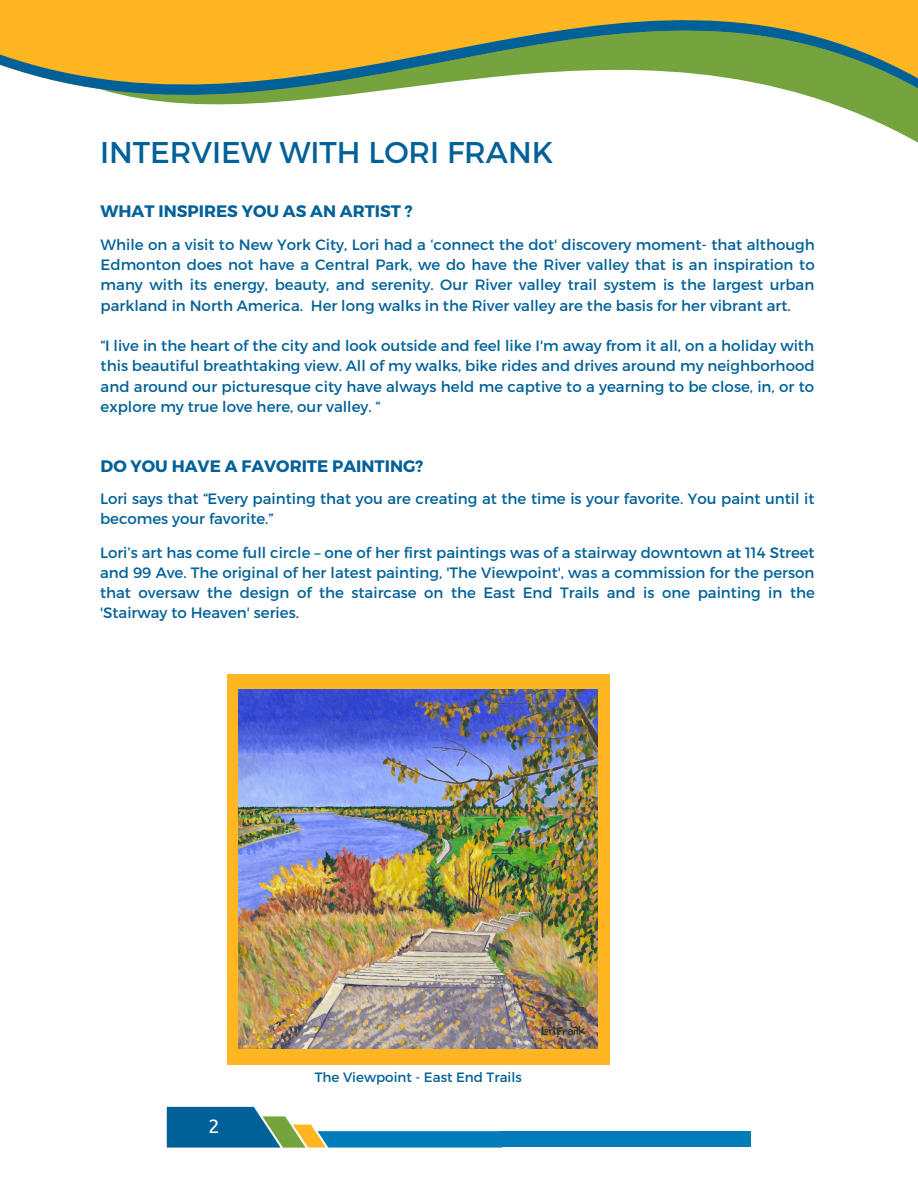
<style>
.page{position:relative;width:918px;height:1188px;background:#fff}
.page>*{position:absolute;margin:0;border:0;box-sizing:border-box;transform-origin:0 0}
.t1{font:30px "Montserrat";color:#006198}
.t2{font:19.8px "Ubuntu";color:#fff}
.t3{font:700 16.65px "Montserrat";color:#006198}
.t4{font:15px/20.2px "Montserrat";color:#006198;text-align:justify}
.t5{font:13.5px "Montserrat";color:#006198}
</style>
<div class="page">
<div style="left:499px;top:1131px;width:252px;height:16px;background:#007db9"></div>
<svg style="left:167px;top:1107px;width:335px;height:41px"></svg>
<svg style="left:0;top:0;width:918px;height:143px"></svg>
<div style="left:227px;top:674px;width:383px;height:390px;background:#ffb620"></div>
<img style="left:239px;top:690px;width:359px;height:358px">
<h1 class="t1" style="left:100px;top:133px;width:455px">INTERVIEW WITH LORI FRANK</h1>
<p class="t3" style="left:101px;top:200px;width:314px">WHAT INSPIRES YOU AS AN ARTIST ?</p>
<p class="t4" style="left:101px;top:234px;width:716px">While on a visit to New York City, Lori had a ‘connect the dot' discovery moment- that although Edmonton does not have a Central Park, we do have the River valley that is an inspiration to many with its energy, beauty, and serenity. Our River valley trail system is the largest urban parkland in North America. Her long walks in the River valley are the basis for her vibrant art.</p>
<p class="t4" style="left:101px;top:335px;width:716px">“I live in the heart of the city and look outside and feel like I'm away from it all, on a holiday with this beautiful breathtaking view. All of my walks, bike rides and drives around my neighborhood and around our picturesque city have always held me captive to a yearning to be close, in, or to explore my true love here, our valley. “</p>
<p class="t3" style="left:101px;top:455px;width:324px">DO YOU HAVE A FAVORITE PAINTING?</p>
<p class="t4" style="left:100px;top:488px;width:716px">Lori says that “Every painting that you are creating at the time is your favorite. You paint until it becomes your favorite.”</p>
<p class="t4" style="left:100px;top:542px;width:716px">Lori’s art has come full circle – one of her first paintings was of a stairway downtown at 114 Street and 99 Ave. The original of her latest painting, 'The Viewpoint', was a commission for the person that oversaw the design of the staircase on the East End Trails and is one painting in the 'Stairway to Heaven' series.</p>
<h2 class="t2" style="left:209px;top:1114px;width:13px">2</h2>
<p class="t5" style="left:315px;top:1068px;width:209px">The Viewpoint - East End Trails</p>
</div>
